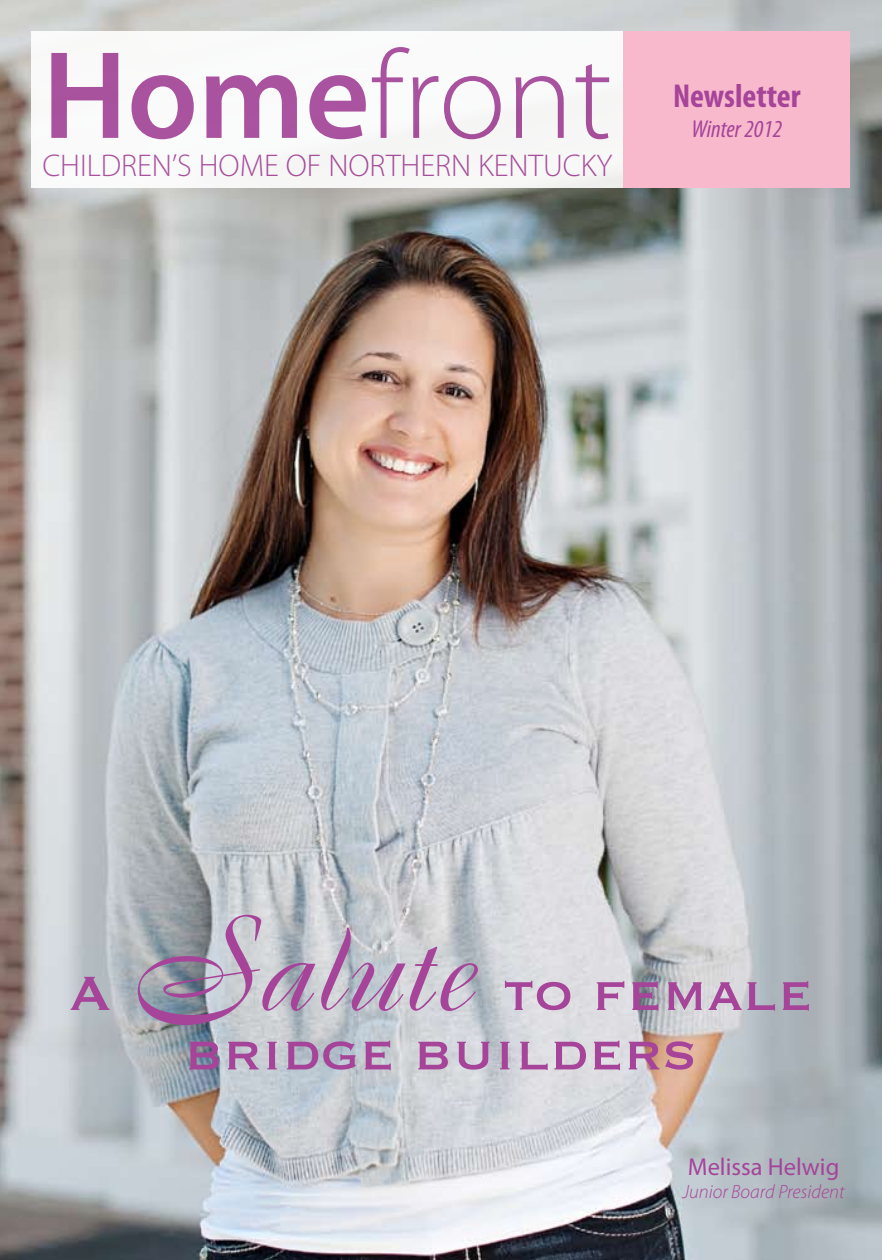
<style>
.page{position:relative;width:882px;height:1260px;background:#fff}
.page>*{position:absolute;margin:0;border:0;box-sizing:border-box;transform-origin:0 0}
.t1{font:300 126px "Myriad Pro";color:#a54499}
.t2{font:63px/59.5px "Copperplate";color:#a54499;text-align:center}
.t3{font:700 condensed 33.25px "Myriad Pro";color:#a54499}
.t4{font:300 31.5px "Myriad Pro";color:#a54499}
.t5{font:24.5px "Myriad Pro";color:#a54499}
.t6{font:italic condensed 24.5px "Myriad Pro";color:#a54499}
.t7{font:italic 300 19.25px "Myriad Pro";color:#a54499}
.s1{font-weight:600}
.s2{font-family:"Boulevard";font-size:126px}
</style>
<div class="page">
<img style="left:0;top:0;width:882px;height:1260px">
<div style="left:32px;top:32px;width:591px;height:156px;background:#fff"></div>
<div style="left:624px;top:32px;width:226px;height:156px;background:#f8b9cd"></div>
<h1 class="t1" style="left:42px;top:20px;width:571px"><span class="s1">Home</span>front</h1>
<p class="t4" style="left:42px;top:146px;width:572px">CHILDREN’S HOME OF NORTHERN KENTUCKY</p>
<p class="t3" style="left:673px;top:75px;width:129px">Newsletter</p>
<p class="t6" style="left:692px;top:114px;width:92px">Winter 2012</p>
<h2 class="t2" style="left:69px;top:959px;width:745px">A <span class="s2">Salute</span> to female bridge builders</h2>
<p class="t5" style="left:688px;top:1151px;width:153px">Melissa Helwig</p>
<p class="t7" style="left:682px;top:1180px;width:164px">Junior Board President</p>
</div>
